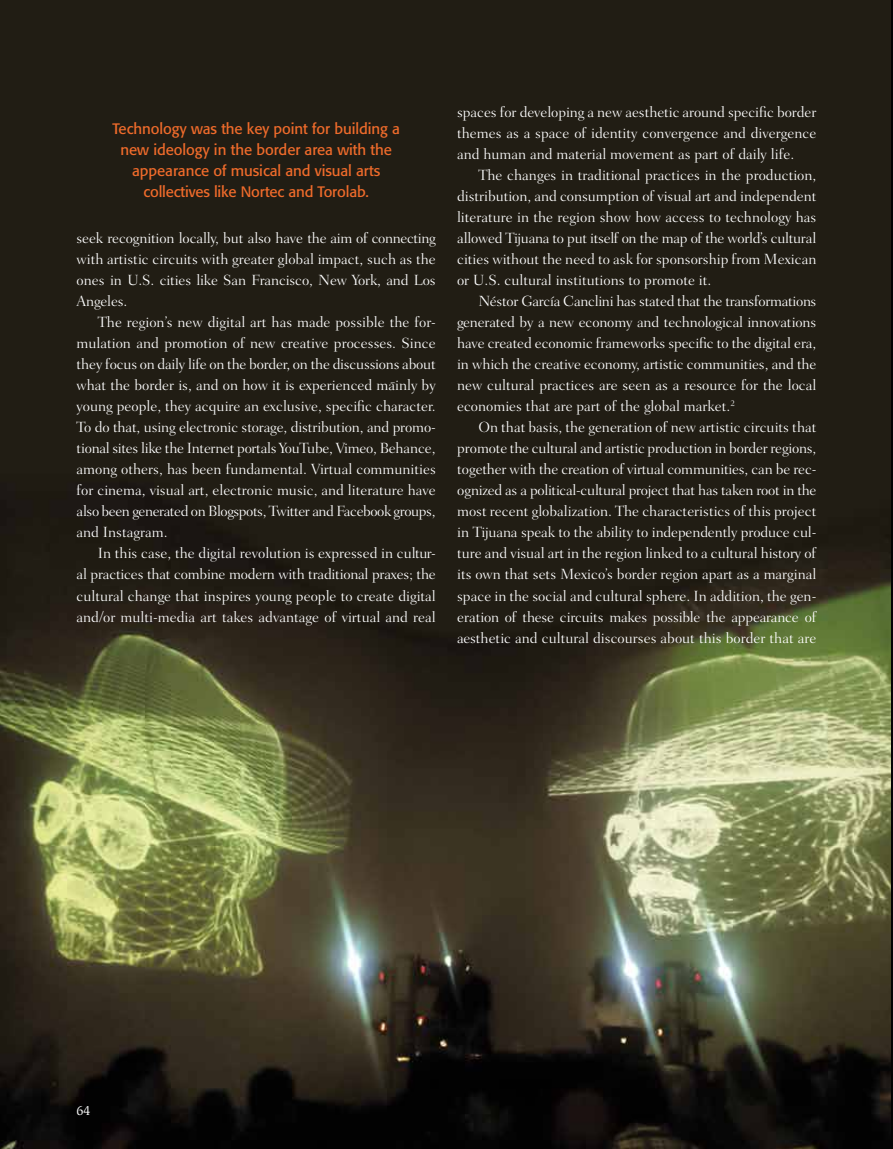
<style>
.page{position:relative;width:893px;height:1149px;background:#fff}
.page>*{position:absolute;margin:0;border:0;box-sizing:border-box;transform-origin:0 0}
.t1{font:300 15px/21px "Fairfield LH";color:#fff;text-align:justify}
.t2{font:15px/21px "Formata";letter-spacing:-.005em;color:#ef6b2b;text-align:center}
.t3{font:13.5px "Slimbach";color:#fff}
.t4{font:300 13.5px "Fairfield LH";color:#fff}
</style>
<div class="page">
<img style="left:0;top:0;width:891px;height:1148px">
<hr style="left:891px;top:0;width:2px;height:1148px;background:#030304">
<p class="t2" style="left:112px;top:118px;width:289px">Technology was the key point for building a new ideology in the border area with the appearance of musical and visual arts collectives like Nortec and Torolab.</p>
<p class="t1" style="left:77px;top:228px;width:361px">seek recognition locally, but also have the aim of connecting with artistic circuits with greater global impact, such as the ones in U.S. cities like San Francisco, New York, and Los Angeles.</p>
<p class="t1" style="left:77px;top:312px;width:361px;text-indent:21px">The region’s new digital art has made possible the for&shy;mulation and promotion of new creative processes. Since they focus on daily life on the border, on the discussions about what the border is, and on how it is experienced mainly by young people, they acquire an exclusive, specific character.<br>To do that, using electronic storage, distribution, and promo&shy;tional sites like the Internet portals YouTube, Vimeo, Behance, among others, has been fundamental. Virtual communities for cinema, visual art, electronic music, and literature have also been generated on Blogspots, Twitter and Facebook groups, and Instagram.</p>
<p class="t1" style="left:77px;top:543px;width:361px;text-indent:21px">In this case, the digital revolution is expressed in cultur&shy;al practices that combine modern with traditional praxes; the cultural change that inspires young people to create digital and/or multi-media art takes advantage of virtual and real</p>
<p class="t4" style="left:391px;top:377px;width:5px">¯</p>
<p class="t1" style="left:457px;top:102px;width:361px">spaces for developing a new aesthetic around specific border themes as a space of identity convergence and divergence and human and material movement as part of daily life.</p>
<p class="t1" style="left:457px;top:165px;width:361px;text-indent:21px">The changes in traditional practices in the production, distribution, and consumption of visual art and independent literature in the region show how access to technology has allowed Tijuana to put itself on the map of the world’s cultural cities without the need to ask for sponsorship from Mexican or U.S. cultural institutions to promote it.</p>
<p class="t1" style="left:457px;top:291px;width:361px;text-indent:21px">Néstor García Canclini has stated that the transformations generated by a new economy and technological innovations have created economic frameworks specific to the digital era, in which the creative economy, artistic communities, and the new cultural practices are seen as a resource for the local economies that are part of the global market.<sup>2</sup></p>
<p class="t1" style="left:457px;top:417px;width:361px;text-indent:21px">On that basis, the generation of new artistic circuits that promote the cultural and artistic production in border regions, together with the creation of virtual communities, can be rec&shy;ognized as a political-cultural project that has taken root in the most recent globalization. The characteristics of this project in Tijuana speak to the ability to independently produce cul&shy;ture and visual art in the region linked to a cultural history of its own that sets Mexico’s border region apart as a marginal space in the social and cultural sphere. In addition, the gen&shy;eration of these circuits makes possible the appearance of aesthetic and cultural discourses about this border that are</p>
<p class="t3" style="left:77px;top:1102px;width:15px">64</p>
</div>
